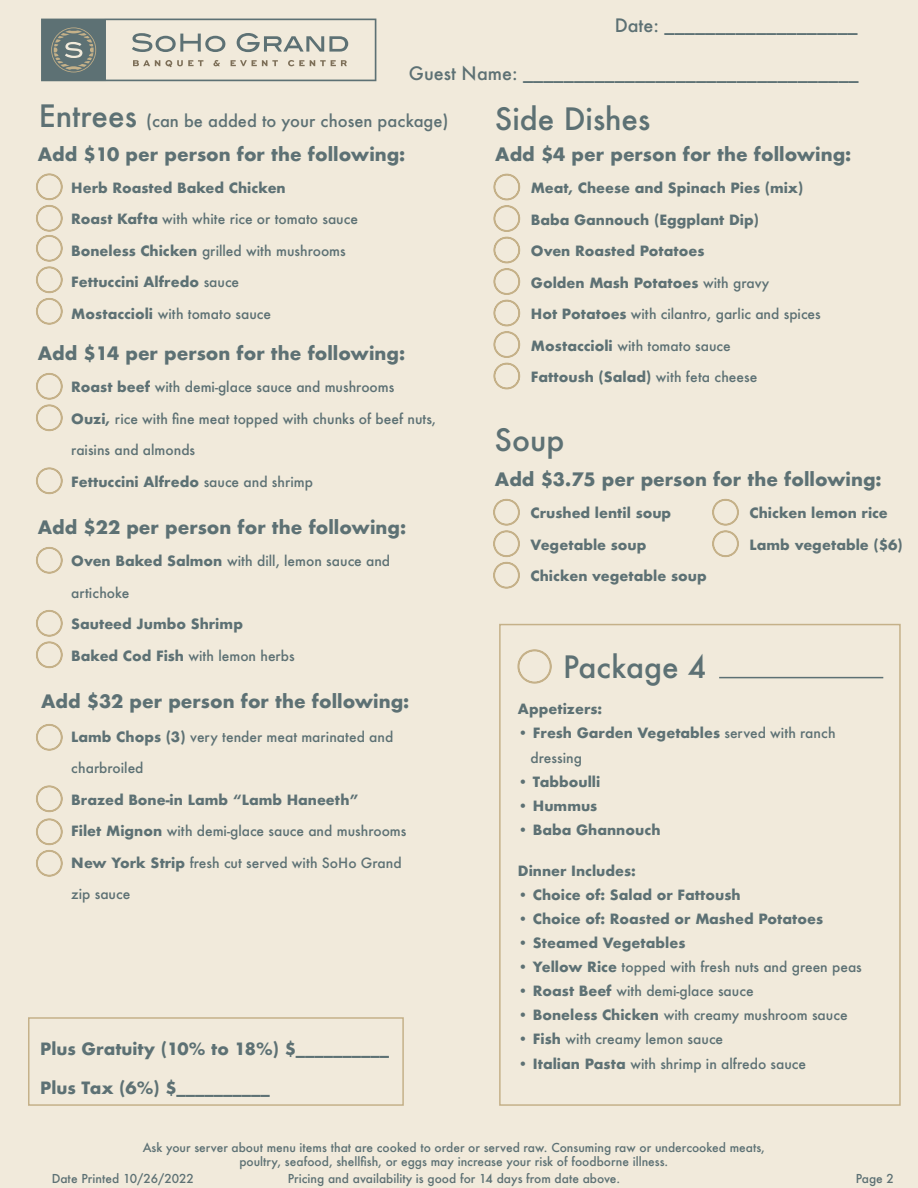
<style>
.page{position:relative;width:918px;height:1188px;background:#f1eadb}
.page>*{position:absolute;margin:0;border:0;box-sizing:border-box;transform-origin:0 0}
.t1{font:500 30px "Futura";color:#5d7174}
.t2{font:700 18px "Futura";color:#5d7174}
.t3{font:500 18px "Futura";color:#5d7174}
.t4{font:700 16.5px "Futura";color:#5d7174}
.t5{font:500 16.5px "Futura";color:#5d7174}
.t6{font:500 13.8px/24.2px "Futura";color:#5d7174}
.t7{font:700 13.8px "Futura";color:#5d7174}
.t8{font:500 12px/13.5px "Futura";color:#5d7174;text-align:center}
.s1{font-size:30px}
.s2{font-weight:700}
.s3{font-weight:500}
</style>
<div class="page">
<svg style="left:35px;top:372px;width:28px;height:60px"></svg>
<svg style="left:35px;top:467px;width:28px;height:28px"></svg>
<svg style="left:35px;top:546px;width:28px;height:28px"></svg>
<svg style="left:35px;top:609px;width:28px;height:60px"></svg>
<svg style="left:492px;top:498px;width:29px;height:91px"></svg>
<svg style="left:493px;top:173px;width:28px;height:217px"></svg>
<svg style="left:35px;top:723px;width:28px;height:28px"></svg>
<svg style="left:35px;top:785px;width:28px;height:92px"></svg>
<svg style="left:711px;top:498px;width:29px;height:60px"></svg>
<svg style="left:41px;top:19px;width:335px;height:62px"></svg>
<svg style="left:35px;top:173px;width:28px;height:152px"></svg>
<div style="left:28px;top:1017px;width:376px;height:89px;border:2px solid #c5b189"></div>
<div style="left:499px;top:624px;width:402px;height:482px;border:2px solid #c5b189"></div>
<svg style="left:517px;top:649px;width:36px;height:35px"></svg>
<hr style="left:719px;top:677px;width:164px;height:1px;background:#5d7174">
<h2 class="t3" style="left:615px;top:13px;width:244px">Date: ___________________</h2>
<h2 class="t3" style="left:409px;top:61px;width:451px">Guest Name: _________________________________</h2>
<p class="t5" style="left:39px;top:109px;width:411px"><span class="s1">Entrees</span> (can be added to your chosen package)</p>
<h2 class="t2" style="left:38px;top:141px;width:369px">Add $10 per person for the following:</h2>
<p class="t7" style="left:71px;top:178px;width:216px">Herb Roasted Baked Chicken</p>
<p class="t6" style="left:71px;top:207px;width:288px"><span class="s2">Roast Kafta</span> with white rice or tomato sauce</p>
<p class="t6" style="left:71px;top:239px;width:276px"><span class="s2">Boneless Chicken</span> grilled with mushrooms</p>
<p class="t7" style="left:71px;top:272px;width:170px">Fettuccini Alfredo <span class="s3">sauce</span></p>
<p class="t6" style="left:71px;top:302px;width:201px"><span class="s2">Mostaccioli</span> with tomato sauce</p>
<h2 class="t2" style="left:38px;top:341px;width:369px">Add $14 per person for the following:</h2>
<p class="t6" style="left:71px;top:375px;width:325px"><span class="s2">Roast beef</span> with demi-glace sauce and mushrooms</p>
<p class="t6" style="left:71px;top:407px;width:366px"><span class="s2">Ouzi,</span> rice with fine meat topped with chunks of beef nuts,</p>
<p class="t6" style="left:71px;top:438px;width:125px">raisins and almonds</p>
<p class="t7" style="left:71px;top:472px;width:243px">Fettuccini Alfredo <span class="s3">sauce and shrimp</span></p>
<h2 class="t2" style="left:38px;top:515px;width:370px">Add $22 per person for the following:</h2>
<p class="t6" style="left:71px;top:549px;width:320px"><span class="s2">Oven Baked Salmon</span> with dill, lemon sauce and</p>
<p class="t6" style="left:71px;top:581px;width:60px">artichoke</p>
<p class="t7" style="left:71px;top:614px;width:173px">Sauteed Jumbo Shrimp</p>
<p class="t6" style="left:71px;top:644px;width:225px"><span class="s2">Baked Cod Fish</span> with lemon herbs</p>
<h2 class="t2" style="left:41px;top:688px;width:370px">Add $32 per person for the following:</h2>
<p class="t6" style="left:71px;top:724px;width:324px"><span class="s2">Lamb Chops (3)</span> very tender meat marinated and</p>
<p class="t6" style="left:71px;top:756px;width:74px">charbroiled</p>
<p class="t7" style="left:71px;top:790px;width:289px">Brazed Bone-in Lamb “Lamb Haneeth”</p>
<p class="t6" style="left:71px;top:819px;width:337px"><span class="s2">Filet Mignon</span> with demi-glace sauce and mushrooms</p>
<p class="t6" style="left:71px;top:850px;width:332px"><span class="s2">New York Strip</span> fresh cut served with SoHo Grand</p>
<p class="t6" style="left:71px;top:882px;width:61px">zip sauce</p>
<p class="t4" style="left:40px;top:1036px;width:350px">Plus Gratuity (10% to 18%) $__________</p>
<p class="t4" style="left:40px;top:1075px;width:231px">Plus Tax (6%) $__________</p>
<h1 class="t1" style="left:495px;top:98px;width:157px">Side Dishes</h1>
<h2 class="t2" style="left:495px;top:141px;width:358px">Add $4 per person for the following:</h2>
<p class="t7" style="left:531px;top:178px;width:274px">Meat, Cheese and Spinach Pies (mix)</p>
<p class="t7" style="left:531px;top:210px;width:230px">Baba Gannouch (Eggplant Dip)</p>
<p class="t7" style="left:531px;top:241px;width:175px">Oven Roasted Potatoes</p>
<p class="t7" style="left:531px;top:273px;width:240px">Golden Mash Potatoes <span class="s3">with gravy</span></p>
<p class="t6" style="left:531px;top:302px;width:291px"><span class="s2">Hot Potatoes</span> with cilantro, garlic and spices</p>
<p class="t6" style="left:531px;top:333px;width:201px"><span class="s2">Mostaccioli</span> with tomato sauce</p>
<p class="t7" style="left:531px;top:367px;width:228px">Fattoush (Salad) <span class="s3">with feta cheese</span></p>
<h1 class="t1" style="left:495px;top:419px;width:71px">Soup</h1>
<h2 class="t2" style="left:495px;top:467px;width:388px">Add $3.75 per person for the following:</h2>
<p class="t7" style="left:531px;top:503px;width:142px">Crushed lentil soup</p>
<p class="t7" style="left:531px;top:535px;width:117px">Vegetable soup</p>
<p class="t7" style="left:531px;top:566px;width:178px">Chicken vegetable soup</p>
<p class="t7" style="left:750px;top:503px;width:140px">Chicken lemon rice</p>
<p class="t7" style="left:750px;top:535px;width:155px">Lamb vegetable ($6)</p>
<h1 class="t1" style="left:563px;top:646px;width:145px">Package 4</h1>
<p class="t7" style="left:518px;top:699px;width:86px">Appetizers:</p>
<p class="t6" style="left:531px;top:721px;width:306px;text-indent:-13px"><span class="s2">• Fresh Garden Vegetables</span> served with ranch dressing</p>
<p class="t7" style="left:518px;top:772px;width:84px">• Tabboulli</p>
<p class="t7" style="left:518px;top:796px;width:81px">• Hummus</p>
<p class="t7" style="left:518px;top:820px;width:144px">• Baba Ghannouch</p>
<p class="t7" style="left:518px;top:860px;width:119px">Dinner Includes:</p>
<p class="t7" style="left:518px;top:885px;width:224px">• Choice of: Salad or Fattoush</p>
<p class="t7" style="left:518px;top:909px;width:307px">• Choice of: Roasted or Mashed Potatoes</p>
<p class="t7" style="left:518px;top:933px;width:169px">• Steamed Vegetables</p>
<p class="t6" style="left:518px;top:955px;width:346px"><span class="s2">• Yellow Rice</span> topped with fresh nuts and green peas</p>
<p class="t6" style="left:518px;top:979px;width:237px"><span class="s2">• Roast Beef</span> with demi-glace sauce</p>
<p class="t6" style="left:518px;top:1003px;width:331px"><span class="s2">• Boneless Chicken</span> with creamy mushroom sauce</p>
<p class="t6" style="left:518px;top:1027px;width:207px"><span class="s2">• Fish</span> with creamy lemon sauce</p>
<p class="t6" style="left:518px;top:1051px;width:290px"><span class="s2">• Italian Pasta</span> with shrimp in alfredo sauce</p>
<p class="t8" style="left:143px;top:1141px;width:624px">Ask your server about menu items that are cooked to order or served raw. Consuming raw or undercooked meats, poultry, seafood, shellfish, or eggs may increase your risk of foodborne illness.</p>
<p class="t8" style="left:52px;top:1172px;width:144px">Date Printed 10/26/2022</p>
<p class="t8" style="left:288px;top:1172px;width:334px">Pricing and availability is good for 14 days from date above.</p>
<p class="t8" style="left:856px;top:1172px;width:40px">Page 2</p>
</div>
